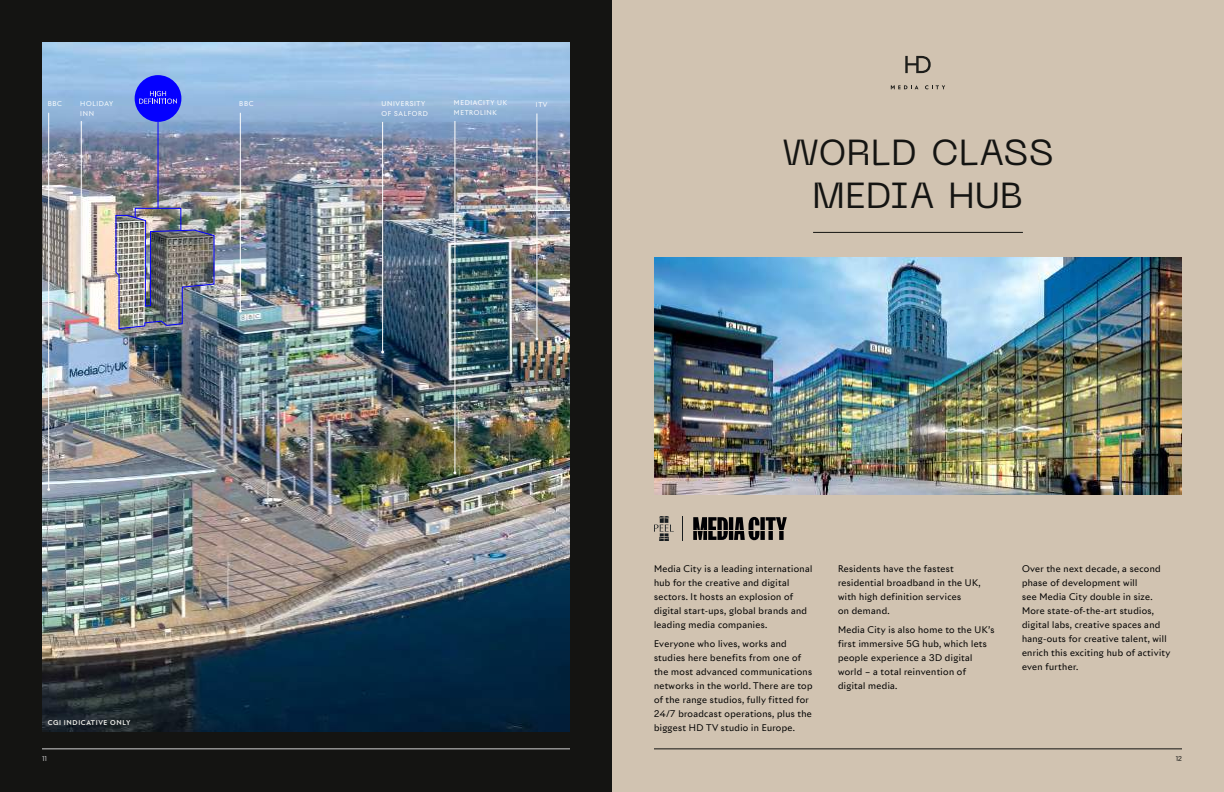
<style>
.page{position:relative;width:1224px;height:792px;background:#fff}
.page>*{position:absolute;margin:0;border:0;box-sizing:border-box;transform-origin:0 0}
.t1{font:36px/43.2px "Neue Machina";letter-spacing:.015em;color:#141412;text-align:center}
.t2{font:9px/14px "Riviera Nights";letter-spacing:.04em;color:#000}
.t3{font:6.5px/10px "Riviera Nights";letter-spacing:.1em;color:#fff}
.t4{font:700 6.5px "Riviera Nights";letter-spacing:.1em;color:#ebebe6}
.t5{font:6.5px "Riviera Nights";color:#d3d3d3}
.t6{font:6.5px "Riviera Nights";color:#141412}
</style>
<div class="page">
<div style="left:612px;top:0;width:612px;height:792px;background:#d1c3b1"></div>
<img style="left:654px;top:257px;width:528px;height:238px">
<svg style="left:654px;top:517px;width:20px;height:23px"></svg>
<svg style="left:682px;top:517px;width:1px;height:23px"></svg>
<hr style="left:813px;top:232px;width:210px;height:1px;background:#141412">
<div style="left:0;top:0;width:612px;height:792px;background:#141412"></div>
<img style="left:42px;top:42px;width:528px;height:690px">
<div style="left:135px;top:75px;width:46px;height:47px;background:#0500ff;border-radius:50%"></div>
<svg style="left:139px;top:91px;width:38px;height:13px"></svg>
<hr style="left:158px;top:122px;width:1px;height:86px;background:#0500ff">
<hr style="left:240px;top:113px;width:1px;height:198px;background:#fff">
<hr style="left:48px;top:113px;width:1px;height:376px;background:#fff">
<hr style="left:81px;top:121px;width:1px;height:190px;background:#fff">
<hr style="left:382px;top:122px;width:1px;height:230px;background:#fff">
<hr style="left:455px;top:121px;width:1px;height:352px;background:#fff">
<hr style="left:537px;top:113px;width:1px;height:226px;background:#fff">
<img style="left:115px;top:207px;width:100px;height:123px">
<svg style="left:693px;top:517px;width:94px;height:23px"></svg>
<hr style="left:654px;top:749px;width:528px;height:1px;background:#141412">
<svg style="left:905px;top:56px;width:26px;height:17px"></svg>
<svg style="left:891px;top:85px;width:27px;height:4px"></svg>
<svg style="left:925px;top:85px;width:20px;height:4px"></svg>
<hr style="left:42px;top:749px;width:528px;height:1px;background:#d3d3d3">
<p class="t3" style="left:48px;top:99px;width:16px">BBC</p>
<p class="t3" style="left:80px;top:98px;width:34px">HOLIDAY</p>
<p class="t3" style="left:239px;top:99px;width:16px">BBC</p>
<p class="t3" style="left:80px;top:108px;width:15px">INN</p>
<p class="t3" style="left:382px;top:98px;width:48px">UNIVERSITY<br>OF SALFORD</p>
<p class="t3" style="left:454px;top:98px;width:55px">MEDIACITY UK<br>METROLINK</p>
<p class="t3" style="left:536px;top:99px;width:13px">ITV</p>
<h1 class="t1" style="left:783px;top:130px;width:272px">WORLD CLASS<br>MEDIA HUB</h1>
<p class="t4" style="left:48px;top:718px;width:84px">CGI INDICATIVE ONLY</p>
<p class="t2" style="left:654px;top:561px;width:160px">Media City is a leading international hub for the creative and digital sectors. It hosts an explosion of digital start-ups, global brands and leading media companies.</p>
<p class="t2" style="left:654px;top:637px;width:160px">Everyone who lives, works and studies here benefits from one of the most advanced communications networks in the world. There are top of the range studios, fully fitted for 24/7 broadcast operations, plus the biggest HD TV studio in Europe.</p>
<p class="t2" style="left:838px;top:561px;width:144px">Residents have the fastest residential broadband in the UK, with high definition services<br>on demand.</p>
<p class="t2" style="left:838px;top:623px;width:158px">Media City is also home to the UK’s first immersive 5G hub, which lets people experience a 3D digital world – a total reinvention of digital media.</p>
<p class="t2" style="left:1022px;top:561px;width:150px">Over the next decade, a second phase of development will<br>see Media City double in size.<br>More state-of-the-art studios, digital labs, creative spaces and hang-outs for creative talent, will enrich this exciting hub of activity even further.</p>
<p class="t5" style="left:42px;top:755px;width:6px">11</p>
<p class="t6" style="left:1176px;top:755px;width:8px">12</p>
</div>
